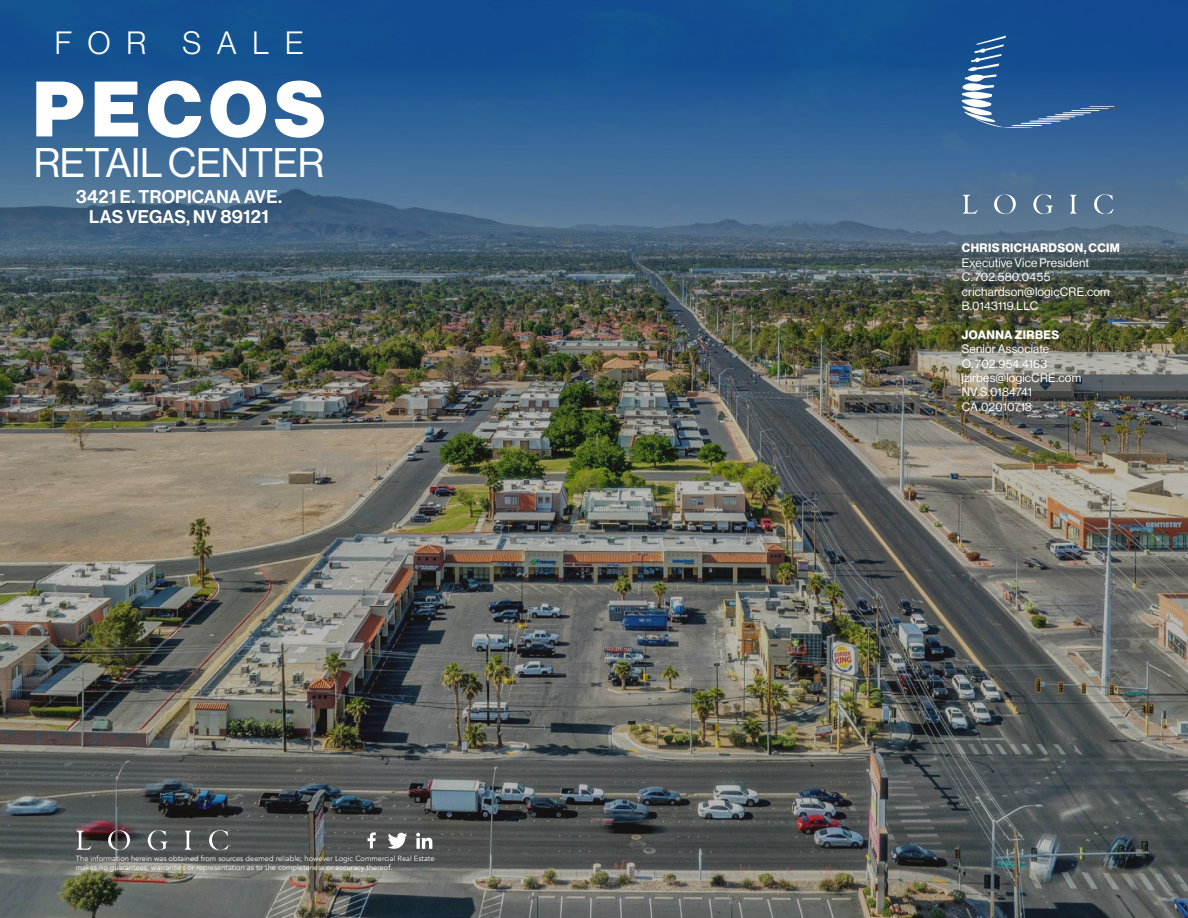
<style>
.page{position:relative;width:1188px;height:918px;background:#fff}
.page>*{position:absolute;margin:0;border:0;box-sizing:border-box;transform-origin:0 0}
.t1{font:76.65px "N Haas Grotesk DS Pro 95 Blk";letter-spacing:.095em;color:#fff}
.t2{font:40.5px "N Haas Grotesk DS Pro 55 Rg";letter-spacing:-.01em;color:#fff}
.t3{font:31.5px "N Haas Grotesk DS Pro 45 Lt";letter-spacing:.5em;color:#fff}
.t4{font:18px/19.5px "N Haas Grotesk DS Pro 65 Md";letter-spacing:.015em;color:#fff;text-align:center}
.t5{font:12px/14.4px "N Haas Grotesk DS Pro 55 Rg";letter-spacing:.015em;color:#fff}
.t6{font:12px "N Haas Grotesk DS Pro 75 Bd";letter-spacing:.035em;color:#fff}
.t7{font:7.5px/9px "Avenir";color:#fff}
</style>
<div class="page">
<img style="left:0;top:0;width:1188px;height:918px">
<svg style="left:1063px;top:106px;width:51px;height:7px"></svg>
<hr style="left:1055px;top:114px;width:29px;height:2px;background:#fff">
<hr style="left:1047px;top:116px;width:28px;height:2px;background:#fff">
<hr style="left:1038px;top:118px;width:32px;height:2px;background:#fff">
<hr style="left:1030px;top:120px;width:30px;height:2px;background:#fff">
<hr style="left:1021px;top:122px;width:31px;height:2px;background:#fff">
<hr style="left:1012px;top:125px;width:30px;height:1px;background:#fff">
<svg style="left:962px;top:36px;width:71px;height:92px;background:#4371a5"></svg>
<svg style="left:962px;top:195px;width:16px;height:19px"></svg>
<svg style="left:994px;top:194px;width:22px;height:20px"></svg>
<svg style="left:1033px;top:194px;width:20px;height:20px"></svg>
<svg style="left:1070px;top:195px;width:7px;height:19px"></svg>
<svg style="left:1094px;top:194px;width:19px;height:20px"></svg>
<svg style="left:76px;top:831px;width:16px;height:19px"></svg>
<svg style="left:108px;top:830px;width:22px;height:20px"></svg>
<svg style="left:148px;top:830px;width:20px;height:20px"></svg>
<svg style="left:184px;top:831px;width:8px;height:19px"></svg>
<svg style="left:209px;top:830px;width:20px;height:20px"></svg>
<svg style="left:388px;top:832px;width:19px;height:17px"></svg>
<svg style="left:367px;top:832px;width:9px;height:16px"></svg>
<svg style="left:416px;top:833px;width:16px;height:16px"></svg>
<h3 class="t3" style="left:55px;top:25px;width:251px">FOR SALE</h3>
<h1 class="t1" style="left:33px;top:64px;width:293px">PECOS</h1>
<h2 class="t2" style="left:34px;top:140px;width:292px">RETAIL CENTER</h2>
<h3 class="t4" style="left:76px;top:188px;width:207px">3421 E. TROPICANA AVE.<br>LAS VEGAS, NV 89121</h3>
<p class="t7" style="left:76px;top:854px;width:360px">The information herein was obtained from sources deemed reliable; however Logic Commercial Real Estate makes no guarantees, warranties or representation as to the completeness or accuracy thereof.</p>
<h3 class="t6" style="left:962px;top:241px;width:160px">CHRIS RICHARDSON, CCIM</h3>
<h3 class="t5" style="left:962px;top:256px;width:149px">Executive Vice President<br>C. 702.580.0455 crichardson@logicCRE.com<br>B.0143119.LLC</h3>
<h3 class="t6" style="left:962px;top:328px;width:99px">JOANNA ZIRBES</h3>
<h3 class="t5" style="left:962px;top:342px;width:121px">Senior Associate<br>O. 702.954.4163 jzirbes@logicCRE.com<br>NV.S.0184741<br>CA.02010713</h3>
</div>
